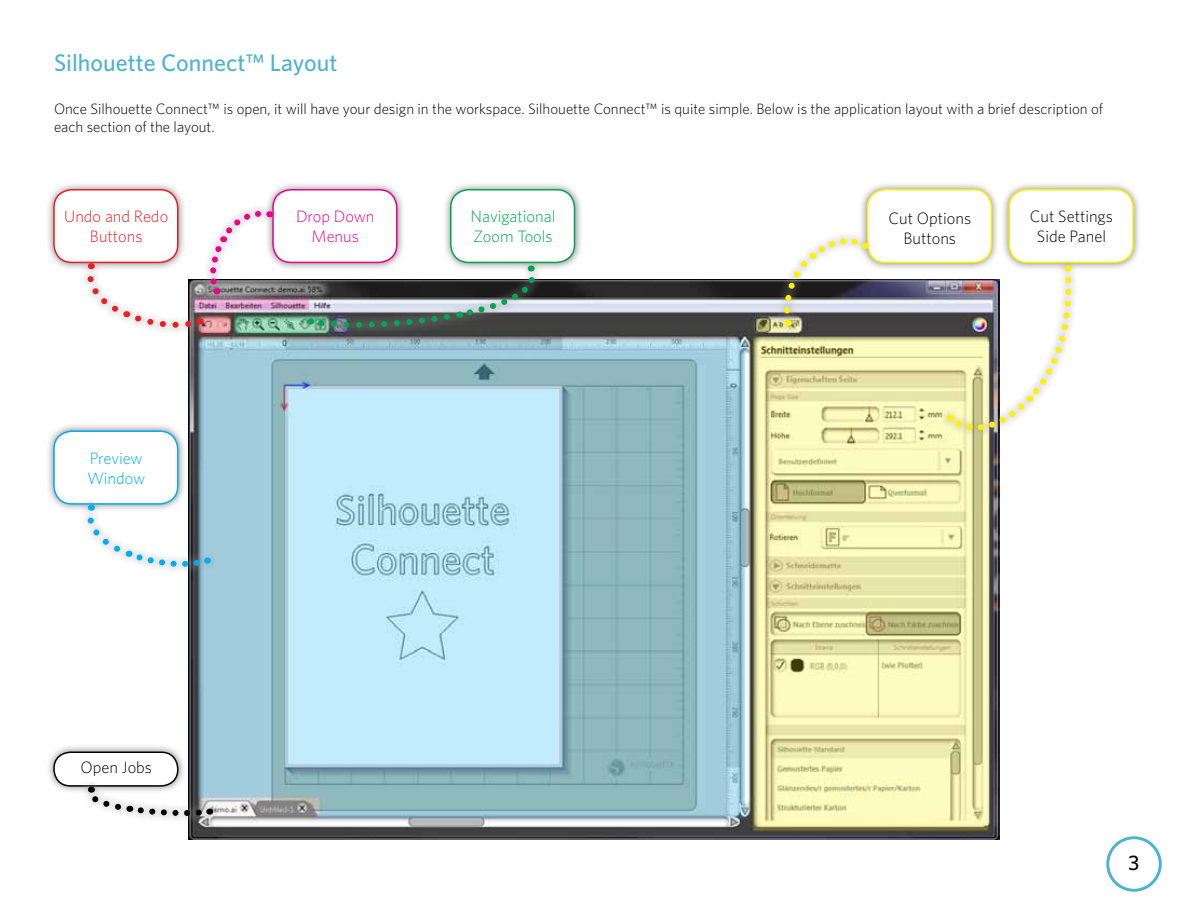
<style>
.page{position:relative;width:1188px;height:918px;background:#fff}
.page>*{position:absolute;margin:0;border:0;box-sizing:border-box;transform-origin:0 0}
.t1{font:500 24px "Whitney";color:#4fb3cf}
.t2{font:500 21px "Whitney";color:#000}
.t3{font:300 16.5px/19.8px "Whitney";color:#000;text-align:center}
.t4{font:300 16.5px/19.8px "Whitney";color:#00a651}
.t5{font:300 16.5px/19.8px "Whitney";color:#ed1d24;text-align:center}
.t6{font:300 16.5px/19.8px "Whitney";letter-spacing:-.01em;color:#00aeef}
.t7{font:300 16.5px/19.8px "Whitney";color:#ec008c;text-align:center}
.t8{font:300 15px/18px "Whitney";color:#000}
</style>
<div class="page">
<div style="left:1106px;top:836px;width:56px;height:56px;border:3px solid #4fb3cf;border-radius:50%"></div>
<img style="left:188px;top:279px;width:812px;height:561px">
<div style="left:45px;top:181px;width:141px;height:90px;background:#000;opacity:.5"></div>
<div style="left:54px;top:190px;width:124px;height:72px;background:#fff;border-radius:18px"></div>
<div style="left:53px;top:189px;width:125px;height:74px;border:2px solid #ed1d24;border-radius:18px"></div>
<div style="left:45px;top:422px;width:141px;height:91px;background:#000;opacity:.5"></div>
<div style="left:54px;top:431px;width:124px;height:73px;background:#fff;border-radius:18px"></div>
<div style="left:53px;top:430px;width:125px;height:75px;border:2px solid #00aeef;border-radius:18px"></div>
<div style="left:45px;top:743px;width:141px;height:52px;background:#000;opacity:.5"></div>
<div style="left:54px;top:752px;width:124px;height:34px;background:#fff;border-radius:16px"></div>
<div style="left:53px;top:752px;width:125px;height:35px;border:2px solid #000;border-radius:16px"></div>
<div style="left:264px;top:181px;width:142px;height:90px;background:#000;opacity:.5"></div>
<div style="left:273px;top:190px;width:124px;height:72px;background:#fff;border-radius:18px"></div>
<div style="left:272px;top:189px;width:126px;height:74px;border:2px solid #ec008c;border-radius:18px"></div>
<div style="left:442px;top:181px;width:141px;height:90px;background:#000;opacity:.5"></div>
<div style="left:451px;top:190px;width:123px;height:72px;background:#fff;border-radius:18px"></div>
<div style="left:450px;top:189px;width:125px;height:74px;border:2px solid #00a651;border-radius:18px"></div>
<div style="left:1000px;top:181px;width:142px;height:90px;background:#000;opacity:.5"></div>
<div style="left:1009px;top:190px;width:124px;height:72px;background:#fff;border-radius:18px"></div>
<div style="left:1009px;top:189px;width:125px;height:74px;border:2px solid #fff200;border-radius:18px"></div>
<div style="left:859px;top:181px;width:141px;height:90px;background:#000;opacity:.5"></div>
<div style="left:868px;top:190px;width:123px;height:72px;background:#fff;border-radius:18px"></div>
<div style="left:867px;top:189px;width:125px;height:74px;border:2px solid #fff200;border-radius:18px"></div>
<div style="left:78px;top:253px;width:133px;height:82px;background:#fff;opacity:.75"></div>
<svg style="left:84px;top:263px;width:117px;height:65px"></svg>
<div style="left:78px;top:495px;width:140px;height:80px;background:#fff;opacity:.75"></div>
<svg style="left:84px;top:505px;width:125px;height:62px"></svg>
<div style="left:78px;top:777px;width:143px;height:47px;background:#fff;opacity:.75"></div>
<svg style="left:87px;top:787px;width:123px;height:31px"></svg>
<div style="left:202px;top:201px;width:80px;height:101px;background:#fff;opacity:.75"></div>
<svg style="left:210px;top:207px;width:60px;height:87px"></svg>
<div style="left:300px;top:256px;width:245px;height:80px;background:#fff;opacity:.75"></div>
<svg style="left:310px;top:266px;width:229px;height:63px"></svg>
<div style="left:939px;top:256px;width:142px;height:182px;background:#fff;opacity:.75"></div>
<svg style="left:946px;top:266px;width:128px;height:170px"></svg>
<div style="left:774px;top:230px;width:102px;height:106px;background:#fff;opacity:.75"></div>
<svg style="left:781px;top:238px;width:86px;height:88px"></svg>
<h1 class="t1" style="left:54px;top:48px;width:285px">Silhouette Connect™ Layout</h1>
<p class="t8" style="left:54px;top:100px;width:1051px">Once Silhouette Connect™ is open, it will have your design in the workspace. Silhouette Connect™ is quite simple. Below is the application layout with a brief description of each section of the layout.</p>
<p class="t5" style="left:64px;top:207px;width:105px">Undo and Redo<br>Buttons</p>
<p class="t6" style="left:87px;top:448px;width:60px">Preview<br>Window</p>
<p class="t7" style="left:296px;top:207px;width:80px">Drop Down<br>Menus</p>
<p class="t4" style="left:471px;top:207px;width:86px">Navigational<br>Zoom Tools</p>
<p class="t3" style="left:1030px;top:207px;width:85px">Cut Settings<br>Side Panel</p>
<p class="t3" style="left:889px;top:208px;width:84px">Cut Options<br>Buttons</p>
<p class="t3" style="left:80px;top:757px;width:73px">Open Jobs</p>
<h2 class="t2" style="left:1128px;top:850px;width:12px">3</h2>
</div>
